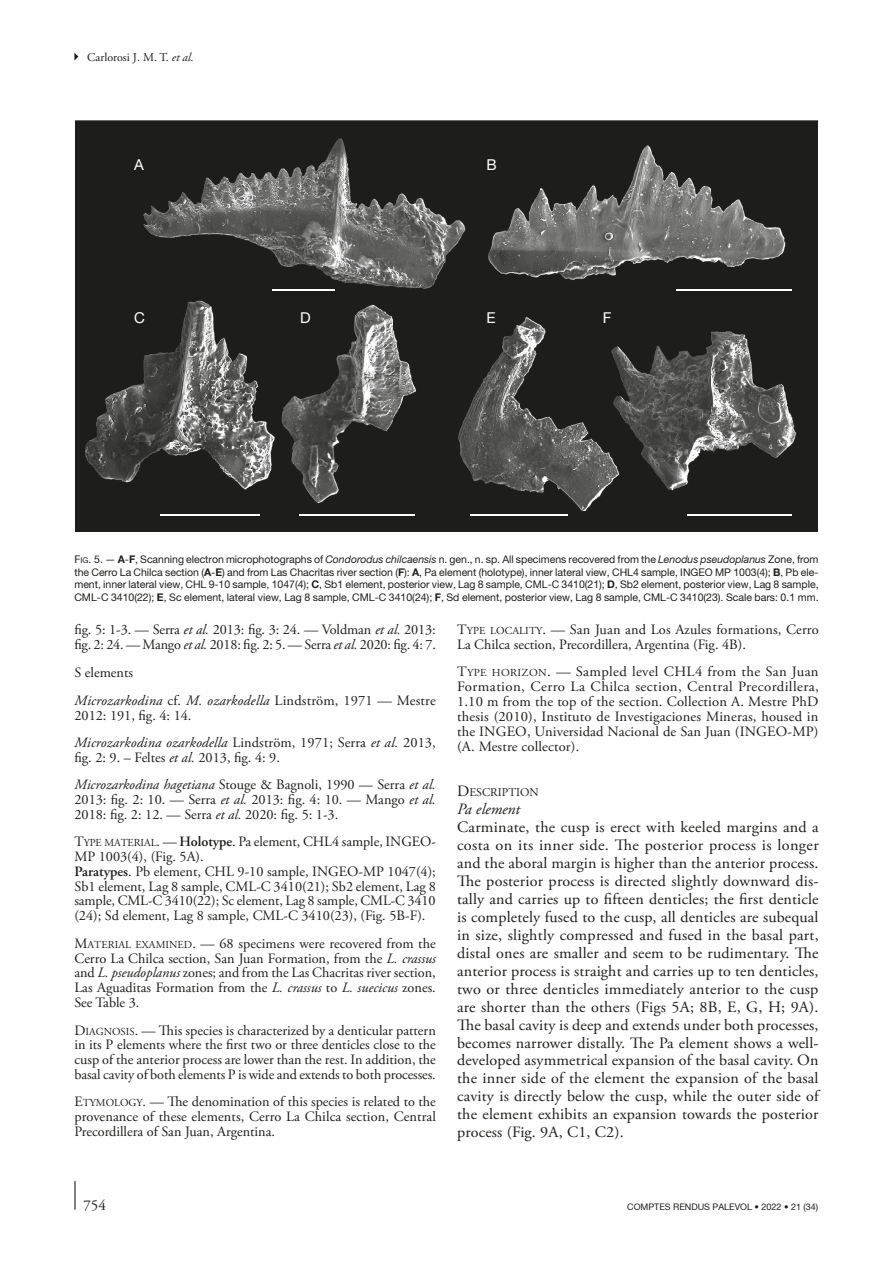
<style>
.page{position:relative;width:893px;height:1263px;background:#fff}
.page>*{position:absolute;margin:0;border:0;box-sizing:border-box;transform-origin:0 0}
.Texte_courant_1er_pa{font:15.75px/18px "Adobe Garamond Pro";letter-spacing:.01em;color:#1d1d1b;text-align:justify}
.Titre_3{font:italic 15.75px "Adobe Garamond Pro";color:#1d1d1b}
.t1{font:15px "Helvetica Neue";color:#fff}
.t2{font:15px "Adobe Garamond Pro";color:#1d1d1b}
.Matériel-diagnose{font:14.25px/14.9px "Adobe Garamond Pro";color:#1d1d1b;text-align:justify}
.Synonymie{font:14.25px/14.9px "Adobe Garamond Pro";color:#1d1d1b}
.Matériel-diagnose_Su{font:14.25px/14.9px "Adobe Garamond Pro";color:#1d1d1b;text-align:justify}
.t3{font:12px "Adobe Garamond Pro";color:#1d1d1b}
.Titre_2{font:11.85px "Adobe Garamond";color:#1d1d1b}
.t4{font:10.5px/12.8px "Helvetica Neue";color:#1d1d1b;text-align:justify}
.t5{font:9px "Helvetica Neue";color:#1d1d1b}
.s1{font-style:italic}
.s2{font-style:inherit}
.s3{font-size:7.8px}
.s4{font-weight:700}
.s5{font-family:"Adobe Garamond"}
.s6{font-family:"Adobe Garamond";font-size:10.65px}
.s7{font-weight:600}
.s8{font-size:15.75px}
</style>
<div class="page">
<hr style="left:74px;top:1181px;width:2px;height:29px;background:#1d1d1b">
<svg style="left:74px;top:53px;width:4px;height:8px"></svg>
<img style="left:75px;top:121px;width:742px;height:410px">
<hr style="left:272px;top:289px;width:63px;height:2px;background:#fff">
<hr style="left:676px;top:289px;width:116px;height:2px;background:#fff">
<hr style="left:687px;top:514px;width:105px;height:1px;background:#fff">
<hr style="left:470px;top:514px;width:98px;height:1px;background:#fff">
<hr style="left:299px;top:514px;width:116px;height:1px;background:#fff">
<hr style="left:160px;top:514px;width:100px;height:1px;background:#fff">
<p class="t3" style="left:87px;top:50px;width:108px">Carlorosi J. M. T. <span class="s1">et al.</span></p>
<p class="t1" style="left:134px;top:156px;width:11px">A</p>
<p class="t1" style="left:486px;top:156px;width:12px">B</p>
<p class="t1" style="left:134px;top:309px;width:12px">C</p>
<p class="t1" style="left:300px;top:309px;width:12px">D</p>
<p class="t1" style="left:486px;top:309px;width:11px">E</p>
<p class="t1" style="left:603px;top:309px;width:10px">F</p>
<p class="t4" style="left:74px;top:553px;width:746px"><span class="s2">F</span><span class="s3">ig</span><span class="s2">. 5</span>. — <span class="s4">A</span>-<span class="s4">F</span>, Scanning electron microphotographs of <span class="s1">Condorodus chilcaensis</span> n. gen., n. sp. All specimens recovered from the <span class="s1">Lenodus pseudoplanus</span> Zone, from the Cerro La Chilca section (<span class="s4">A</span>-<span class="s4">E</span>) and from Las Chacritas river section (<span class="s4">F</span>): <span class="s4">A</span>, Pa element (holotype), inner lateral view, CHL4 sample, INGEO MP 1003(4); <span class="s4">B</span>, Pb ele&shy;ment, inner lateral view, CHL 9-10 sample, 1047(4); <span class="s4">C</span>, Sb1 element, posterior view, Lag 8 sample, CML-C 3410(21); <span class="s4">D</span>, Sb2 element, posterior view, Lag 8 sample, CML-C 3410(22); <span class="s4">E</span>, Sc element, lateral view, Lag 8 sample, CML-C 3410(24); <span class="s4">F</span>, Sd element, posterior view, Lag 8 sample, CML-C 3410(23). Scale bars: 0.1 mm.</p>
<p class="Synonymie" style="left:74px;top:622px;width:363px">fig. 5: 1-3. — Serra <span class="s1">et al.</span> 2013: fig. 3: 24. — Voldman <span class="s1">et al.</span> 2013: fig. 2: 24. — Mango <span class="s1">et al.</span> 2018: fig. 2: 5. — Serra <span class="s1">et al.</span> 2020: fig. 4: 7.</p>
<p class="Synonymie" style="left:74px;top:665px;width:60px">S elements</p>
<p class="Synonymie" style="left:74px;top:693px;width:363px"><span class="s1">Microzarkodina</span> cf. <span class="s1">M. ozarkodella</span> Lindström, 1971 — Mestre<br>2012: 191, fig. 4: 14.</p>
<p class="Synonymie" style="left:74px;top:735px;width:363px"><span class="s1">Microzarkodina ozarkodella</span> Lindström, 1971; Serra <span class="s1">et al.</span> 2013, fig. 2: 9. – Feltes <span class="s1">et al.</span> 2013, fig. 4: 9.</p>
<p class="Synonymie" style="left:74px;top:777px;width:363px;text-align:justify"><span class="s1">Microzarkodina hagetiana</span> Stouge &amp; Bagnoli, 1990 — Serra <span class="s1">et al.<br></span>2013: fig. 2: 10. — Serra <span class="s1">et al.</span> 2013: fig. 4: 10. — Mango <span class="s1">et al.<br></span>2018: fig. 2: 12. — Serra <span class="s1">et al.</span> 2020: fig. 5: 1-3.</p>
<p class="Matériel-diagnose" style="left:74px;top:834px;width:363px"><span class="s5">T</span><span class="s6">YPE MATERIAL</span>. — <span class="s7">Holotype</span>. Pa element, CHL4 sample, INGEO-<br>MP 1003(4), (Fig. 5A).</p>
<p class="Matériel-diagnose_Su" style="left:74px;top:864px;width:363px"><span class="s7">Paratypes</span>. Pb element, CHL 9-10 sample, INGEO-MP 1047(4); Sb1 element, Lag 8 sample, CML-C 3410(21); Sb2 element, Lag 8 sample, CML-C 3410(22); Sc element, Lag 8 sample, CML-C 3410 (24); Sd element, Lag 8 sample, CML-C 3410(23), (Fig. 5B-F).</p>
<p class="Matériel-diagnose" style="left:74px;top:936px;width:363px"><span class="s5">M</span><span class="s6">ATERIAL EXAMINED</span>. — 68 specimens were recovered from the Cerro La Chilca section, San Juan Formation, from the <span class="s1">L. crassus </span>and <span class="s1">L. pseudoplanus</span> zones; and from the Las Chacritas river section, Las Aguaditas Formation from the <span class="s1">L. crassus</span> to <span class="s1">L. suecicus</span> zones.<br>See Table 3.</p>
<p class="Matériel-diagnose" style="left:74px;top:1023px;width:363px"><span class="s5">D</span><span class="s6">IAGNOSIS</span>. — This species is characterized by a denticular pattern in its P elements where the first two or three denticles close to the cusp of the anterior process are lower than the rest. In addition, the basal cavity of both elements P is wide and extends to both processes.</p>
<p class="Matériel-diagnose" style="left:74px;top:1095px;width:363px"><span class="s5">E</span><span class="s6">TYMOLOGY</span><span class="s1">.</span> — The denomination of this species is related to the provenance of these elements, Cerro La Chilca section, Central Precordillera of San Juan, Argentina.</p>
<p class="Matériel-diagnose" style="left:457px;top:623px;width:363px"><span class="s5">T</span><span class="s6">YPE LOCALITY</span>. — San Juan and Los Azules formations, Cerro<br>La Chilca section, Precordillera, Argentina (Fig. 4B).</p>
<p class="Matériel-diagnose" style="left:457px;top:665px;width:363px"><span class="s5">T</span><span class="s6">YPE HORIZON</span>. — Sampled level CHL4 from the San Juan Formation, Cerro La Chilca section, Central Precordillera, 1.10 m from the top of the section. Collection A. Mestre PhD thesis (2010), Instituto de Investigaciones Mineras, housed in the INGEO, Universidad Nacional de San Juan (INGEO-MP) (A. Mestre collector).</p>
<p class="Titre_2" style="left:457px;top:786px;width:83px"><span class="s8">D</span>ESCRIPTION</p>
<p class="Titre_3" style="left:457px;top:800px;width:64px">Pa element</p>
<p class="Texte_courant_1er_pa" style="left:457px;top:819px;width:363px">Carminate, the cusp is erect with keeled margins and a costa on its inner side. The posterior process is longer and the aboral margin is higher than the anterior process.<br>The posterior process is directed slightly downward dis&shy;tally and carries up to fifteen denticles; the first denticle is completely fused to the cusp, all denticles are subequal in size, slightly compressed and fused in the basal part, distal ones are smaller and seem to be rudimentary. The anterior process is straight and carries up to ten denticles, two or three denticles immediately anterior to the cusp are shorter than the others (Figs 5A; 8B, E, G, H; 9A).<br>The basal cavity is deep and extends under both processes, becomes narrower distally. The Pa element shows a well&shy;developed asymmetrical expansion of the basal cavity. On the inner side of the element the expansion of the basal cavity is directly below the cusp, while the outer side of the element exhibits an expansion towards the posterior process (Fig. 9A, C1, C2).</p>
<p class="t2" style="left:83px;top:1196px;width:24px">754</p>
<p class="t5" style="left:627px;top:1201px;width:193px">COMPTES RENDUS PALEVOL • 2022 • 21 (34)</p>
</div>
